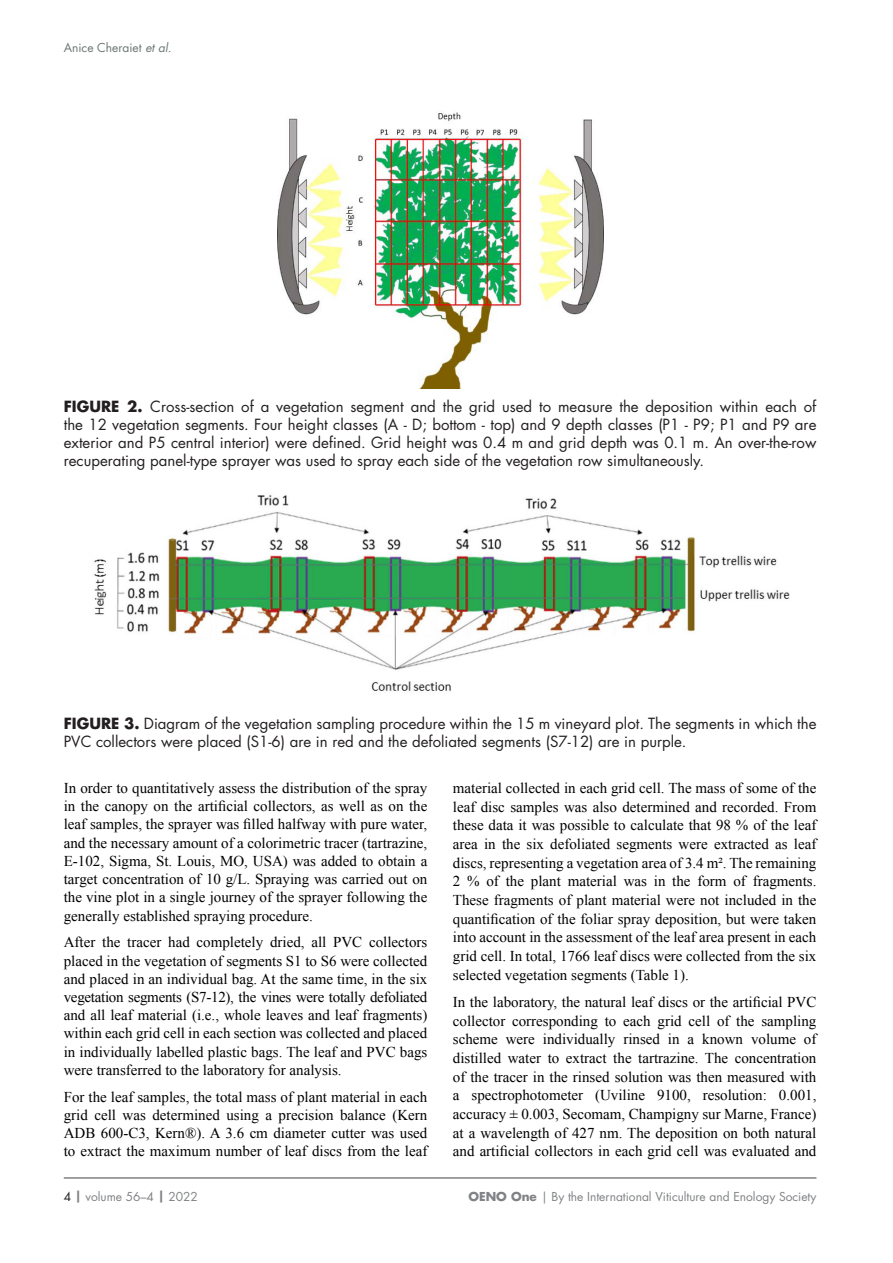
<style>
.page{position:relative;width:893px;height:1263px;background:#fff}
.page>*{position:absolute;margin:0;border:0;box-sizing:border-box;transform-origin:0 0}
.CORPS_texte_courant{font:15px/18.8px "Times New Roman";color:#000;text-align:justify}
.CORPS_FIGURE-Titre5{font:15px/18px "Futura Std";color:#231f20}
.t1{font:12px "Futura Std";color:#808285}
.t2{font:12px "Futura Std";color:#6b7771}
.s1{font-style:italic}
.s2{font-weight:700}
.s3{color:#231f20}
</style>
<div class="page">
<hr style="left:64px;top:1177px;width:752px;height:2px;background:#808285">
<img style="left:94px;top:495px;width:696px;height:196px">
<img style="left:277px;top:112px;width:326px;height:277px">
<p class="t2" style="left:64px;top:40px;width:109px">Anice Cheraiet <span class="s1">et al.</span></p>
<p class="CORPS_FIGURE-Titre5" style="left:64px;top:398px;width:754px;text-align:justify"><span class="s2">FIGURE 2.</span> Cross-section of a vegetation segment and the grid used to measure the deposition within each of the 12 vegetation segments. Four height classes (A - D; bottom - top) and 9 depth classes (P1 - P9; P1 and P9 are exterior and P5 central interior) were defined. Grid height was 0.4 m and grid depth was 0.1 m. An over-the-row recuperating panel-type sprayer was used to spray each side of the vegetation row simultaneously.</p>
<p class="CORPS_FIGURE-Titre5" style="left:64px;top:714px;width:754px"><span class="s2">FIGURE 3.</span> Diagram of the vegetation sampling procedure within the 15 m vineyard plot. The segments in which the<br>PVC collectors were placed (S1-6) are in red and the defoliated segments (S7-12) are in purple.</p>
<p class="CORPS_texte_courant" style="left:64px;top:778px;width:365px;line-height:18.3px">In order to quantitatively assess the distribution of the spray in the canopy on the artificial collectors, as well as on the leaf samples, the sprayer was filled halfway with pure water, and the necessary amount of a colorimetric tracer (tartrazine, E-102, Sigma, St. Louis, MO, USA) was added to obtain a target concentration of 10 g/L. Spraying was carried out on the vine plot in a single journey of the sprayer following the generally established spraying procedure.</p>
<p class="CORPS_texte_courant" style="left:64px;top:933px;width:365px;line-height:18.3px">After the tracer had completely dried, all PVC collectors placed in the vegetation of segments S1 to S6 were collected and placed in an individual bag. At the same time, in the six vegetation segments (S7-12), the vines were totally defoliated and all leaf material (i.e., whole leaves and leaf fragments) within each grid cell in each section was collected and placed in individually labelled plastic bags. The leaf and PVC bags were transferred to the laboratory for analysis.</p>
<p class="CORPS_texte_courant" style="left:64px;top:1087px;width:365px;line-height:18.3px">For the leaf samples, the total mass of plant material in each grid cell was determined using a precision balance (Kern ADB 600-C3, Kern®). A 3.6 cm diameter cutter was used to extract the maximum number of leaf discs from the leaf</p>
<p class="CORPS_texte_courant" style="left:453px;top:778px;width:365px">material collected in each grid cell. The mass of some of the leaf disc samples was also determined and recorded. From these data it was possible to calculate that 98 % of the leaf area in the six defoliated segments were extracted as leaf discs, representing a vegetation area of 3.4 m². The remaining 2 % of the plant material was in the form of fragments.<br>These fragments of plant material were not included in the quantification of the foliar spray deposition, but were taken into account in the assessment of the leaf area present in each grid cell. In total, 1766 leaf discs were collected from the six selected vegetation segments (Table 1).</p>
<p class="CORPS_texte_courant" style="left:453px;top:992px;width:365px">In the laboratory, the natural leaf discs or the artificial PVC collector corresponding to each grid cell of the sampling scheme were individually rinsed in a known volume of distilled water to extract the tartrazine. The concentration of the tracer in the rinsed solution was then measured with a spectrophotometer (Uviline 9100, resolution: 0.001, accuracy ± 0.003, Secomam, Champigny sur Marne, France) at a wavelength of 427 nm. The deposition on both natural and artificial collectors in each grid cell was evaluated and</p>
<p class="t1" style="left:64px;top:1188px;width:136px"><span class="s3">4</span> <span class="s2">|</span> volume 56–4 <span class="s2">|</span> 2022</p>
<p class="t1" style="left:468px;top:1188px;width:349px"><span class="s2">OENO One</span> | By the International Viticulture and Enology Society</p>
</div>
